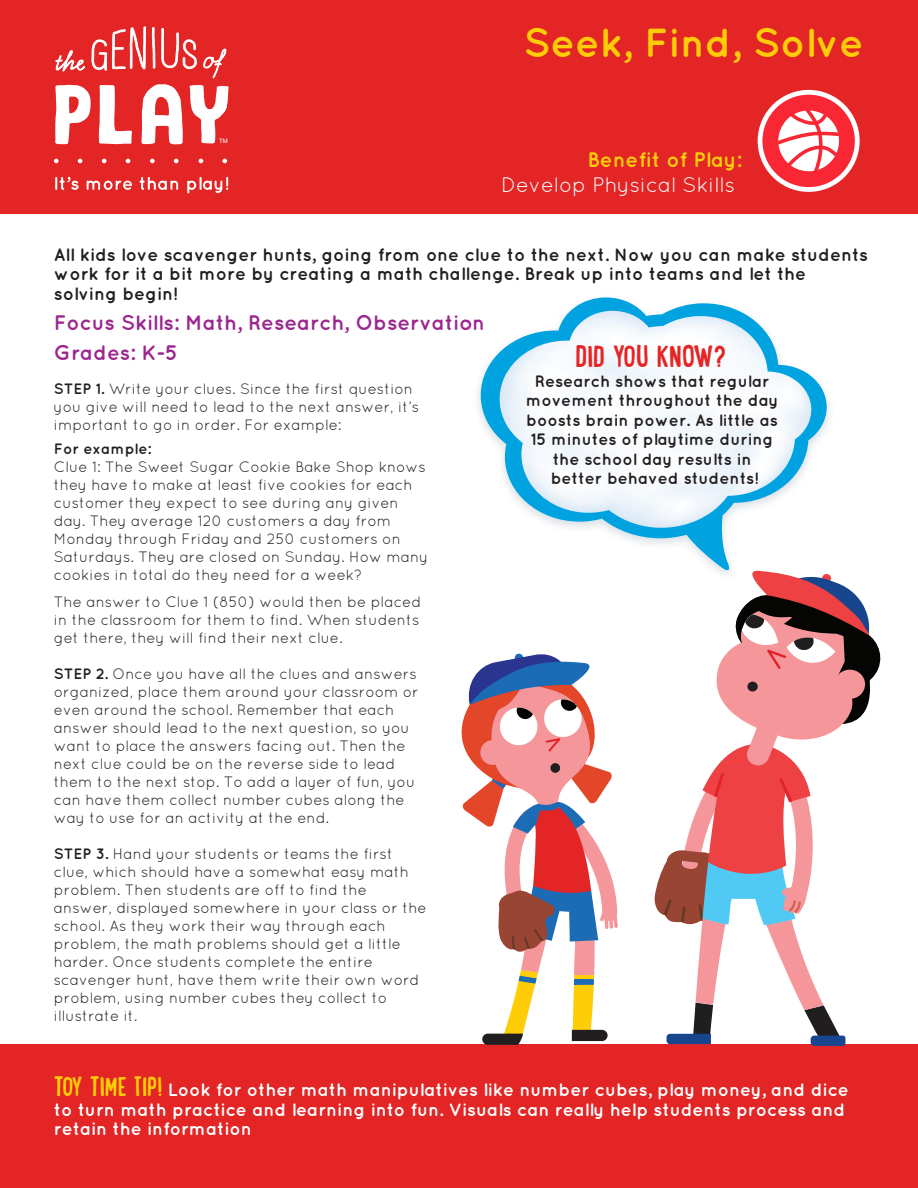
<style>
.page{position:relative;width:918px;height:1188px;background:#fff}
.page>*{position:absolute;margin:0;border:0;box-sizing:border-box;transform-origin:0 0}
.t1{font:700 40.5px "Quicksand";color:#fecd08}
.t2{font:700 27px "Lunch Box";color:#e32525}
.t3{font:700 21px/30px "Quicksand";color:#9b268f}
.t4{font:21px "Quicksand";color:#fff}
.t5{font:700 21px "Quicksand";color:#fcce0b}
.t6{font:700 18px/19.5px "Quicksand";color:#fff}
.t7{font:700 18px/19.5px "Quicksand";color:#231f20}
.t8{font:700 16.5px/19.5px "Quicksand";color:#231f20;text-align:center}
.t9{font:15px/18px "Quicksand";color:#231f20}
.t10{font:700 15px "Quicksand";color:#231f20}
.t11{font:6px "Helvetica";color:#fff}
.s1{font-weight:700}
.s2{font-family:"Lunch Box";font-size:24px;color:#fecd08}
</style>
<div class="page">
<div style="left:0;top:1045px;width:918px;height:143px;background:#e32525"></div>
<div style="left:0;top:0;width:918px;height:214px;background:#e32525"></div>
<svg style="left:654px;top:583px;width:230px;height:463px"></svg>
<div style="left:835px;top:670px;width:30px;height:29px;background:#f5969b;border-radius:50%"></div>
<img style="left:478px;top:381px;width:361px;height:206px">
<svg style="left:481px;top:297px;width:346px;height:277px"></svg>
<svg style="left:500px;top:311px;width:311px;height:217px"></svg>
<svg style="left:455px;top:653px;width:170px;height:392px"></svg>
<div style="left:480px;top:740px;width:25px;height:25px;background:#f5969b;border-radius:50%"></div>
<svg style="left:55px;top:26px;width:174px;height:118px"></svg>
<svg style="left:55px;top:177px;width:24px;height:13px"></svg>
<svg style="left:87px;top:181px;width:45px;height:9px"></svg>
<svg style="left:140px;top:177px;width:38px;height:13px"></svg>
<svg style="left:187px;top:177px;width:41px;height:16px"></svg>
<svg style="left:102px;top:159px;width:5px;height:4px"></svg>
<svg style="left:126px;top:159px;width:4px;height:4px"></svg>
<svg style="left:54px;top:159px;width:5px;height:4px"></svg>
<svg style="left:78px;top:159px;width:4px;height:4px"></svg>
<svg style="left:150px;top:159px;width:5px;height:4px"></svg>
<svg style="left:174px;top:159px;width:5px;height:4px"></svg>
<svg style="left:199px;top:159px;width:4px;height:4px"></svg>
<svg style="left:222px;top:159px;width:5px;height:4px"></svg>
<svg style="left:757px;top:90px;width:103px;height:102px;background:#fa6c75"></svg>
<svg style="left:778px;top:111px;width:62px;height:61px;background:#fca2a8"></svg>
<p class="t11" style="left:219px;top:136px;width:10px">TM</p>
<h1 class="t1" style="left:524px;top:19px;width:342px">Seek, Find, Solve</h1>
<h3 class="t5" style="left:587px;top:147px;width:156px">Benefit of Play:</h3>
<h3 class="t4" style="left:501px;top:173px;width:236px">Develop Physical Skills</h3>
<p class="t7" style="left:54px;top:244px;width:816px">All kids love scavenger hunts, going from one clue to the next. Now you can make students work for it a bit more by creating a math challenge. Break up into teams and let the solving begin!</p>
<h3 class="t3" style="left:54px;top:307px;width:433px">Focus Skills: Math, Research, Observation<br>Grades: K-5</h3>
<p class="t9" style="left:54px;top:380px;width:367px"><span class="s1">STEP 1.</span> Write your clues. Since the first question you give will need to lead to the next answer, it’s important to go in order. For example:</p>
<p class="t10" style="left:54px;top:440px;width:99px">For example:</p>
<p class="t9" style="left:54px;top:458px;width:376px">Clue 1: The Sweet Sugar Cookie Bake Shop knows they have to make at least five cookies for each customer they expect to see during any given day. They average 120 customers a day from Monday through Friday and 250 customers on Saturdays. They are closed on Sunday. How many cookies in total do they need for a week?</p>
<p class="t9" style="left:54px;top:593px;width:369px">The answer to Clue 1 (850) would then be placed in the classroom for them to find. When students get there, they will find their next clue.</p>
<p class="t9" style="left:54px;top:665px;width:366px"><span class="s1">STEP 2.</span> Once you have all the clues and answers organized, place them around your classroom or even around the school. Remember that each answer should lead to the next question, so you want to place the answers facing out. Then the next clue could be on the reverse side to lead them to the next stop. To add a layer of fun, you can have them collect number cubes along the way to use for an activity at the end.</p>
<p class="t9" style="left:54px;top:845px;width:374px"><span class="s1">STEP 3.</span> Hand your students or teams the first clue, which should have a somewhat easy math problem. Then students are off to find the answer, displayed somewhere in your class or the school. As they work their way through each problem, the math problems should get a little harder. Once students complete the entire scavenger hunt, have them write their own word problem, using number cubes they collect to illustrate it.</p>
<h2 class="t2" style="left:575px;top:335px;width:152px">DID YOU KNOW?</h2>
<p class="t8" style="left:526px;top:371px;width:254px">Research shows that regular movement throughout the day boosts brain power. As little as<br>15 minutes of playtime during the school day results in better behaved students!</p>
<p class="t6" style="left:54px;top:1080px;width:796px"><span class="s2">TOY TIME TIP!</span> Look for other math manipulatives like number cubes, play money, and dice to turn math practice and learning into fun. Visuals can really help students process and retain the information</p>
</div>
